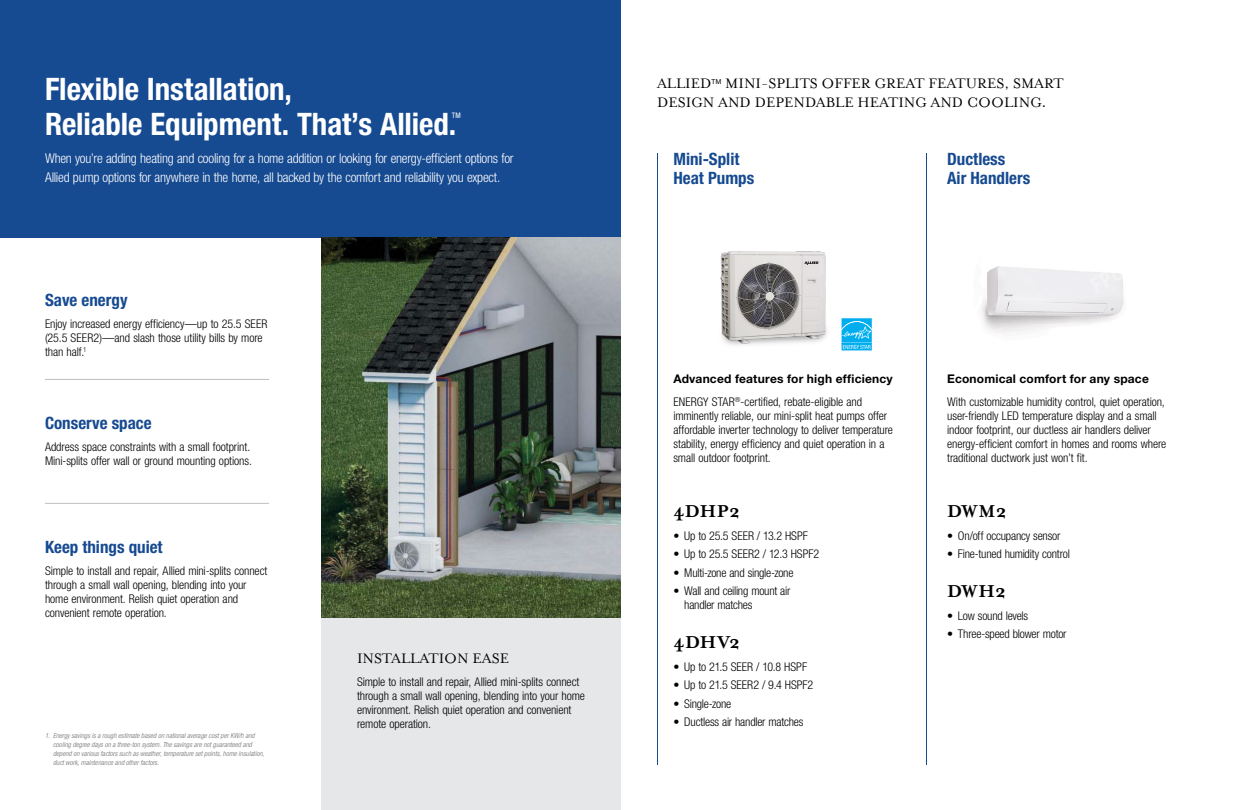
<style>
.page{position:relative;width:1242px;height:810px;background:#fff}
.page>*{position:absolute;margin:0;border:0;box-sizing:border-box;transform-origin:0 0}
.t1{font:700 condensed 31px/35px "Helvetica Neue LT Std";color:#fff}
.t2{font:700 20px "Mrs Eaves";letter-spacing:.02em;color:#000}
.t3{font:700 condensed 17px/19px "Helvetica Neue LT Std";color:#164a91}
.t4{font:16px/19px "Mrs Eaves Roman";color:#000}
.t5{font:300 condensed 13.5px/19px "Helvetica Neue LT Std";letter-spacing:-.02em;color:#fff}
.t6{font:300 condensed 12px/14px "Helvetica Neue LT Std";letter-spacing:-.01em;color:#000}
.t7{font:700 12px "Helvetica Neue LT Std";letter-spacing:.015em;color:#000}
.t8{font:condensed 7.6px "Helvetica Neue LT Std";color:#fff}
.t9{font:italic 300 condensed 7px/9px "Helvetica Neue LT Std";letter-spacing:.01em;color:#6d6e71}
.t10{font:7px "Acumin Variable Concept";color:#000}
.s1{font-weight:700;font-stretch:normal}
</style>
<div class="page">
<div style="left:0;top:0;width:621px;height:237px;background:#164a91"></div>
<div style="left:321px;top:617px;width:300px;height:193px;background:#e6e7e8"></div>
<img style="left:321px;top:237px;width:300px;height:380px">
<hr style="left:45px;top:379px;width:224px;height:1px;background:#bcbec0">
<hr style="left:45px;top:503px;width:224px;height:1px;background:#bcbec0">
<hr style="left:657px;top:153px;width:1px;height:612px;background:#164a91">
<hr style="left:926px;top:153px;width:1px;height:612px;background:#164a91">
<img style="left:981px;top:266px;width:143px;height:67px">
<img style="left:720px;top:251px;width:107px;height:94px">
<svg style="left:841px;top:318px;width:31px;height:33px"></svg>
<h1 class="t1" style="left:45px;top:71px;width:413px">Flexible Installation,<br>Reliable Equipment. That’s Allied.</h1>
<p class="t8" style="left:452px;top:111px;width:11px">TM</p>
<p class="t5" style="left:45px;top:149px;width:470px">When you’re adding heating and cooling for a home addition or looking for energy-efficient options for<br>Allied pump options for anywhere in the home, all backed by the comfort and reliability you expect.</p>
<h3 class="t3" style="left:45px;top:290px;width:84px">Save energy</h3>
<p class="t6" style="left:45px;top:316px;width:224px">Enjoy increased energy efficiency—up to 25.5 SEER (25.5 SEER2)—and slash those utility bills by more than half.<sup>1</sup></p>
<h3 class="t3" style="left:45px;top:414px;width:108px">Conserve space</h3>
<p class="t6" style="left:45px;top:440px;width:208px">Address space constraints with a small footprint.<br>Mini-splits offer wall or ground mounting options.</p>
<h3 class="t3" style="left:45px;top:538px;width:119px">Keep things quiet</h3>
<p class="t6" style="left:45px;top:564px;width:224px">Simple to install and repair, Allied mini-splits connect through a small wall opening, blending into your home environment. Relish quiet operation and convenient remote operation.</p>
<p class="t9" style="left:53px;top:731px;width:213px;text-indent:-8px">1. Energy savings is a rough estimate based on national average cost per KW/h and cooling degree days on a three-ton system. The savings are not guaranteed and depend on various factors such as weather, temperature set points, home insulation, duct work, maintenance and other factors.</p>
<h3 class="t4" style="left:357px;top:649px;width:154px">INSTALLATION EASE</h3>
<p class="t6" style="left:357px;top:675px;width:230px">Simple to install and repair, Allied mini-splits connect through a small wall opening, blending into your home environment. Relish quiet operation and convenient remote operation.</p>
<h3 class="t4" style="left:657px;top:74px;width:408px;text-indent:68px">MINI-SPLITS OFFER GREAT FEATURES, SMART<br>DESIGN AND DEPENDABLE HEATING AND COOLING.</h3>
<h3 class="t4" style="left:657px;top:74px;width:56px">ALLIED</h3>
<p class="t10" style="left:712px;top:77px;width:12px">TM</p>
<h3 class="t3" style="left:673px;top:149px;width:82px">Mini-Split<br>Heat Pumps</h3>
<h3 class="t3" style="left:947px;top:149px;width:85px">Ductless<br>Air Handlers</h3>
<p class="t6" style="left:673px;top:367px;width:221px;line-height:23px"><span class="s1">Advanced features for high efficiency<br></span>ENERGY STAR<sup>®</sup>-certified, rebate-eligible and</p>
<p class="t6" style="left:673px;top:409px;width:221px">imminently reliable, our mini-split heat pumps offer affordable inverter technology to deliver temperature stability, energy efficiency and quiet operation in a small outdoor footprint.</p>
<h2 class="t2" style="left:673px;top:499px;width:68px">4DHP2</h2>
<p class="t6" style="left:673px;top:528px;width:136px">• Up to 25.5 SEER / 13.2 HSPF</p>
<p class="t6" style="left:673px;top:547px;width:147px">• Up to 25.5 SEER2 / 12.3 HSPF2</p>
<p class="t6" style="left:673px;top:565px;width:122px">• Multi-zone and single-zone</p>
<p class="t6" style="left:684px;top:584px;width:108px;text-indent:-11px">• Wall and ceiling mount air handler matches</p>
<h2 class="t2" style="left:673px;top:630px;width:68px">4DHV2</h2>
<p class="t6" style="left:673px;top:659px;width:135px">• Up to 21.5 SEER / 10.8 HSPF</p>
<p class="t6" style="left:673px;top:678px;width:141px">• Up to 21.5 SEER2 / 9.4 HSPF2</p>
<p class="t6" style="left:673px;top:696px;width:59px">• Single-zone</p>
<p class="t6" style="left:673px;top:715px;width:131px">• Ductless air handler matches</p>
<p class="t7" style="left:947px;top:372px;width:203px">Economical comfort for any space</p>
<p class="t6" style="left:947px;top:395px;width:221px">With customizable humidity control, quiet operation, user-friendly LED temperature display and a small indoor footprint, our ductless air handlers deliver energy-efficient comfort in homes and rooms where traditional ductwork just won’t fit.</p>
<h2 class="t2" style="left:947px;top:499px;width:61px">DWM2</h2>
<p class="t6" style="left:947px;top:528px;width:115px">• On/off occupancy sensor</p>
<p class="t6" style="left:947px;top:547px;width:124px">• Fine-tuned humidity control</p>
<h2 class="t2" style="left:947px;top:579px;width:61px">DWH2</h2>
<p class="t6" style="left:947px;top:608px;width:83px">• Low sound levels</p>
<p class="t6" style="left:947px;top:627px;width:121px">• Three-speed blower motor</p>
</div>
